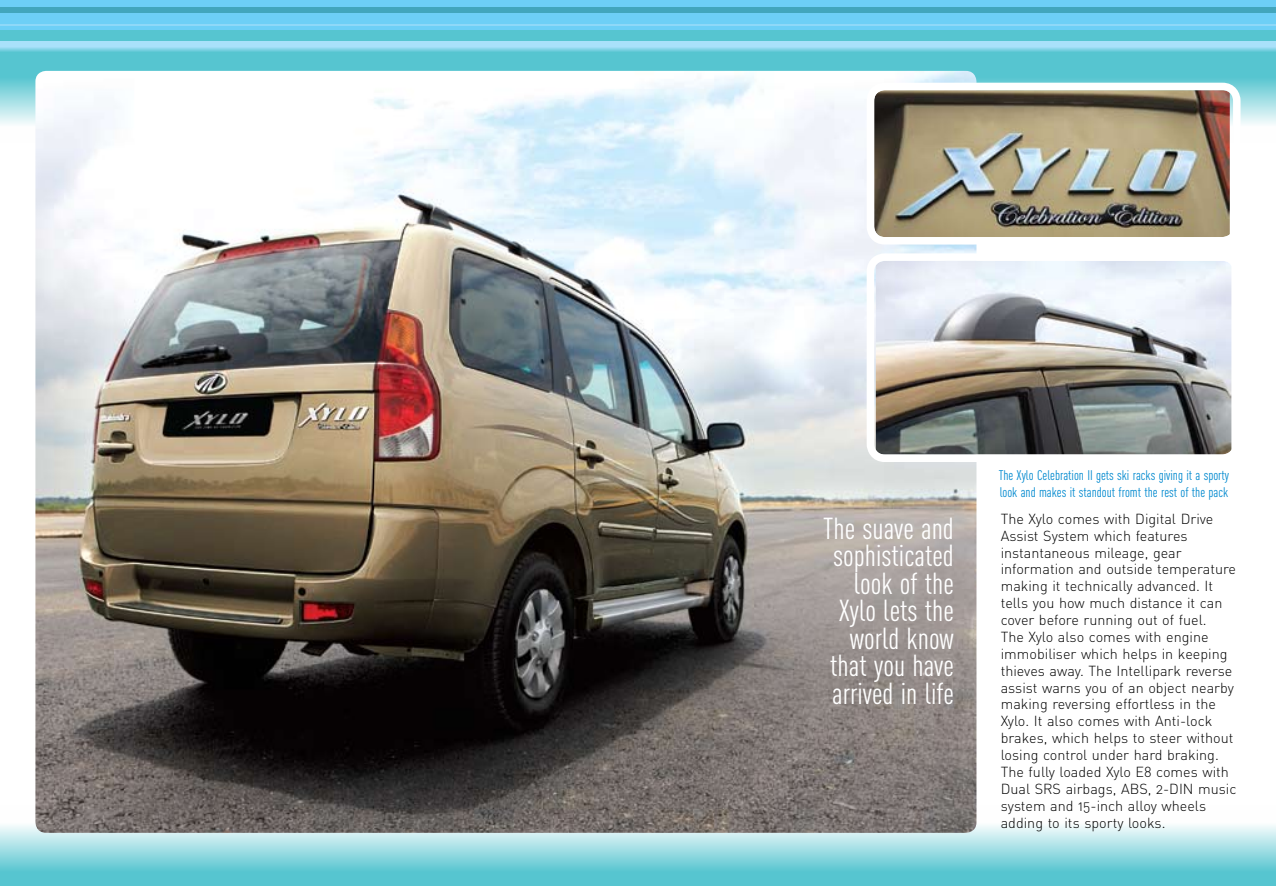
<style>
.page{position:relative;width:1276px;height:886px;background:#fff}
.page>*{position:absolute;margin:0;border:0;box-sizing:border-box;transform-origin:0 0}
.t1{font:30px/27.5px "DIN Cond Regular Alternate";color:#fff;text-align:right}
.t2{font:14.38px/16.9px "DIN Light Alternate";color:#000}
.t3{font:13.75px/16.9px "DIN Cond Regular Alternate";color:#0089cf}
</style>
<div class="page">
<svg style="left:0;top:30px;width:1276px;height:113px;background:#64c9d4"></svg>
<div style="left:0;top:0;width:1276px;height:30px;background:#6dcff6"></div>
<svg style="left:0;top:42px;width:1276px;height:12px;background:#8bd6ea"></svg>
<div style="left:0;top:7px;width:1276px;height:6px;background:#42a6bc"></div>
<hr style="left:0;top:24px;width:1276px;height:2px;background:#8ed8f8">
<svg style="left:0;top:806px;width:1276px;height:80px;background:#93d9e0"></svg>
<img style="left:35px;top:71px;width:941px;height:762px">
<img style="left:875px;top:92px;width:354px;height:143px">
<div style="left:866px;top:83px;width:374px;height:161px;border:8px solid #fff;border-radius:14px"></div>
<img style="left:876px;top:262px;width:355px;height:191px">
<div style="left:866px;top:253px;width:374px;height:209px;border:8px solid #fff;border-radius:14px"></div>
<h1 class="t1" style="left:823px;top:514px;width:132px">The suave and sophisticated look of the<br>Xylo lets the world know that you have arrived in life</h1>
<p class="t3" style="left:998px;top:466px;width:232px">The Xylo Celebration II gets ski racks giving it a sporty look and makes it standout fromt the rest of the pack</p>
<p class="t2" style="left:1000px;top:510px;width:237px">The Xylo comes with Digital Drive Assist System which features instantaneous mileage, gear information and outside temperature making it technically advanced. It tells you how much distance it can cover before running out of fuel.<br>The Xylo also comes with engine immobiliser which helps in keeping thieves away. The Intellipark reverse assist warns you of an object nearby making reversing effortless in the Xylo. It also comes with Anti-lock brakes, which helps to steer without losing control under hard braking.<br>The fully loaded Xylo E8 comes with Dual SRS airbags, ABS, 2-DIN music system and 15-inch alloy wheels adding to its sporty looks.</p>
</div>
